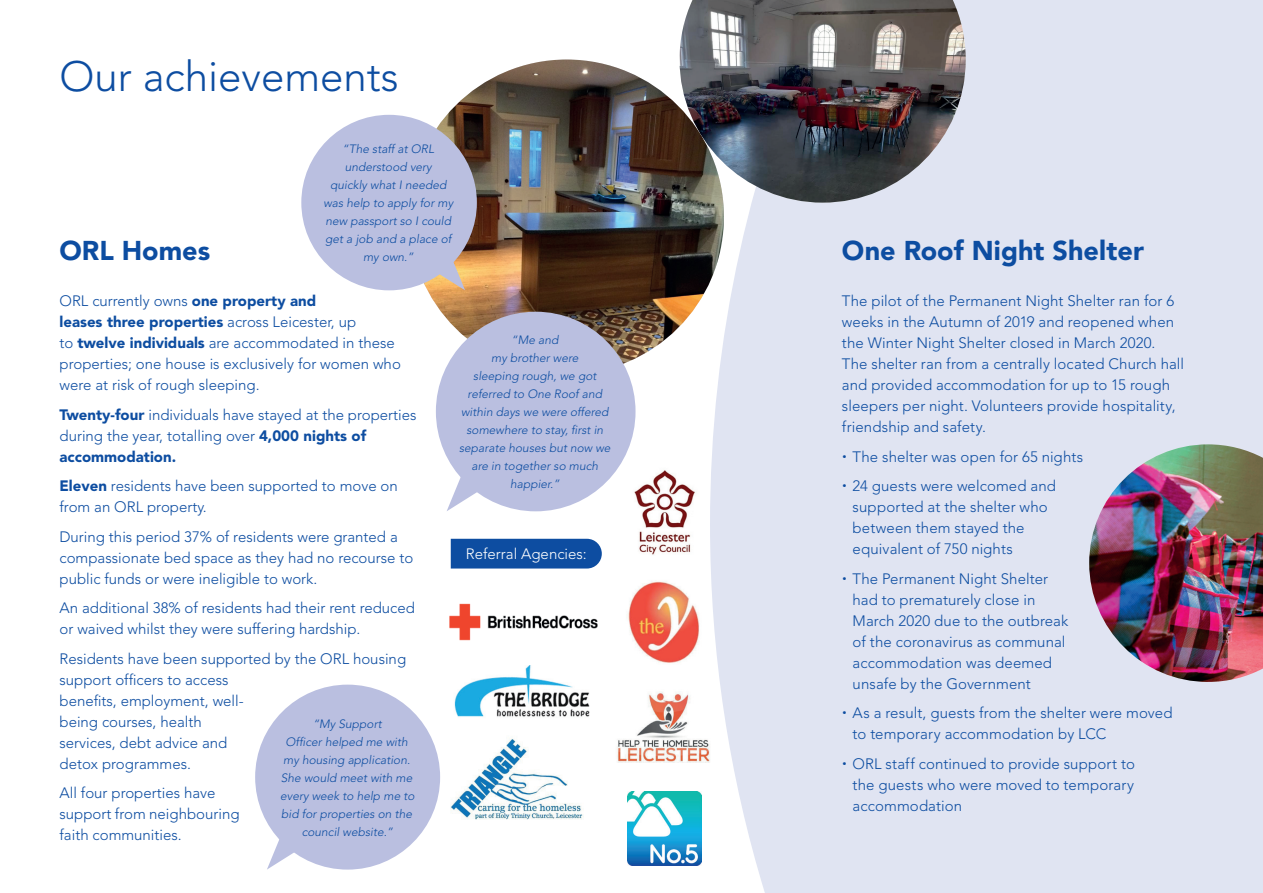
<style>
.page{position:relative;width:1263px;height:893px;background:#fff}
.page>*{position:absolute;margin:0;border:0;box-sizing:border-box;transform-origin:0 0}
.t1{font:300 42px "Avenir LT";color:#0d4da1}
.t2{font:900 27px "Avenir LT";color:#0d4da1}
.t3{font:300 15px/21px "Avenir LT";color:#0d4da1}
.t4{font:300 15px "Avenir LT";color:#fff}
.t5{font:italic 300 12px/18px "Avenir LT";color:#0d4da1;text-align:center}
.s1{font-weight:900}
</style>
<div class="page">
<div style="left:710px;top:0;width:553px;height:893px;background:#e0e4f2"></div>
<svg style="left:267px;top:840px;width:26px;height:30px"></svg>
<div style="left:255px;top:685px;width:185px;height:185px;background:#babfe0;border-radius:50%"></div>
<img style="left:449px;top:603px;width:149px;height:38px">
<img style="left:627px;top:791px;width:74px;height:74px">
<div style="left:451px;top:539px;width:151px;height:29px;background:#0d4da1"></div>
<img style="left:634px;top:470px;width:61px;height:85px">
<img style="left:628px;top:580px;width:72px;height:83px">
<img style="left:409px;top:60px;width:315px;height:314px;border-radius:157px">
<img style="left:1089px;top:444px;width:174px;height:238px">
<img style="left:679px;top:0;width:287px;height:203px">
<svg style="left:423px;top:247px;width:42px;height:43px"></svg>
<div style="left:301px;top:115px;width:176px;height:175px;background:#babfe0;border-radius:50%"></div>
<img style="left:454px;top:665px;width:136px;height:52px">
<img style="left:617px;top:690px;width:96px;height:72px">
<img style="left:451px;top:738px;width:133px;height:82px">
<svg style="left:447px;top:463px;width:38px;height:48px"></svg>
<div style="left:436px;top:312px;width:199px;height:199px;background:#babfe0;border-radius:50%"></div>
<h1 class="t1" style="left:60px;top:52px;width:341px">Our achievements</h1>
<p class="t5" style="left:323px;top:140px;width:131px">“The staff at ORL understood very<br>quickly what I needed was help to apply for my new passport so I could get a job and a place of my own.”</p>
<h2 class="t2" style="left:60px;top:234px;width:152px">ORL Homes</h2>
<p class="t3" style="left:60px;top:290px;width:343px">ORL currently owns <span class="s1">one property and<br>leases three properties</span> across Leicester, up<br>to <span class="s1">twelve individuals</span> are accommodated in these properties; one house is exclusively for women who were at risk of rough sleeping.</p>
<p class="t3" style="left:60px;top:404px;width:358px"><span class="s1">Twenty-four</span> individuals have stayed at the properties during the year, totalling over <span class="s1">4,000 nights of accommodation.</span></p>
<p class="t3" style="left:60px;top:475px;width:340px"><span class="s1">Eleven</span> residents have been supported to move on from an ORL property.</p>
<p class="t3" style="left:60px;top:526px;width:355px">During this period 37% of residents were granted a compassionate bed space as they had no recourse to public funds or were ineligible to work.</p>
<p class="t3" style="left:60px;top:597px;width:357px">An additional 38% of residents had their rent reduced or waived whilst they were suffering hardship.</p>
<p class="t3" style="left:60px;top:648px;width:348px">Residents have been supported by the ORL housing support officers to access<br>benefits, employment, well-<br>being courses, health<br>services, debt advice and<br>detox programmes.</p>
<p class="t3" style="left:60px;top:782px;width:182px">All four properties have support from neighbouring faith communities.</p>
<p class="t5" style="left:459px;top:331px;width:153px">“Me and<br>my brother were<br>sleeping rough, we got referred to One Roof and within days we were offered somewhere to stay, first in separate houses but now we are in together so much happier.”</p>
<p class="t4" style="left:466px;top:544px;width:122px">Referral Agencies:</p>
<p class="t5" style="left:280px;top:714px;width:136px">“My Support<br>Officer helped me with my housing application.<br>She would meet with me every week to help me to bid for properties on the council website.”</p>
<h2 class="t2" style="left:842px;top:234px;width:304px">One Roof Night Shelter</h2>
<p class="t3" style="left:842px;top:290px;width:344px">The pilot of the Permanent Night Shelter ran for 6 weeks in the Autumn of 2019 and reopened when the Winter Night Shelter closed in March 2020.<br>The shelter ran from a centrally located Church hall and provided accommodation for up to 15 rough sleepers per night. Volunteers provide hospitality, friendship and safety.</p>
<p class="t3" style="left:853px;top:442px;width:232px;line-height:29.5px">The shelter was open for 65 nights<br>24 guests were welcomed and</p>
<p class="t3" style="left:853px;top:496px;width:197px">supported at the shelter who between them stayed the equivalent of 750 nights</p>
<p class="t3" style="left:853px;top:568px;width:217px">The Permanent Night Shelter had to prematurely close in<br>March 2020 due to the outbreak of the coronavirus as communal accommodation was deemed unsafe by the Government</p>
<p class="t3" style="left:853px;top:702px;width:321px">As a result, guests from the shelter were moved to temporary accommodation by LCC</p>
<p class="t3" style="left:853px;top:753px;width:284px;text-align:justify">ORL staff continued to provide support to the guests who were moved to temporary accommodation</p>
</div>
